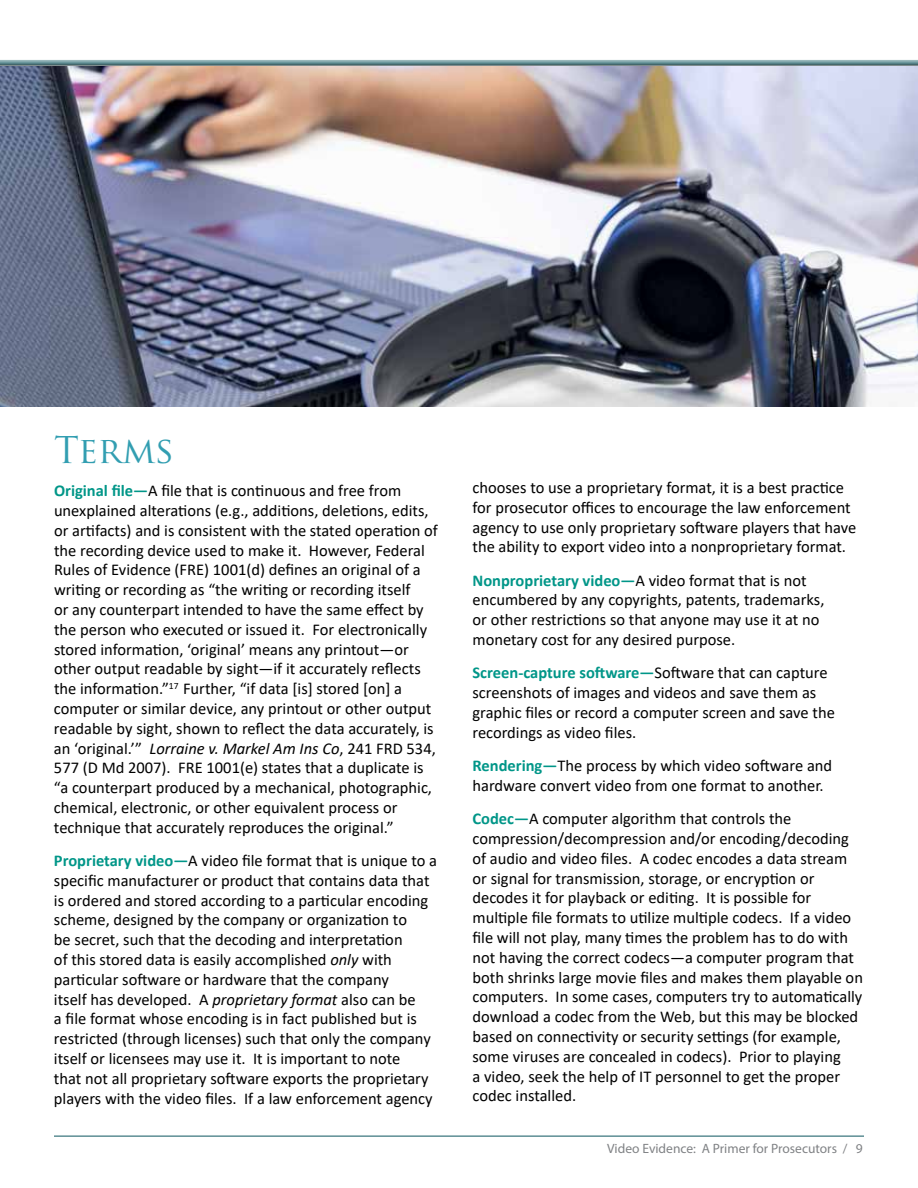
<style>
.page{position:relative;width:918px;height:1188px;background:#fff}
.page>*{position:absolute;margin:0;border:0;box-sizing:border-box;transform-origin:0 0}
.t1{font:36px "Trajan Pro";color:#329eb1}
.t2{font:16.5px/19.8px "Calibri";color:#000}
.t3{font:13.5px "Myriad Pro";color:#808285}
.s1{font-weight:700;color:#009688}
.s2{font-style:italic}
</style>
<div class="page">
<hr style="left:54px;top:1135px;width:810px;height:2px;background:#5d8e94">
<div style="left:0;top:59px;width:918px;height:9px;background:#000;opacity:.75"></div>
<img style="left:0;top:66px;width:918px;height:340px">
<h1 class="t1" style="left:54px;top:427px;width:122px">Terms</h1>
<p class="t2" style="left:54px;top:482px;width:386px"><span class="s1">Original file—</span>A file that is continuous and free from unexplained alterations (e.g., additions, deletions, edits, or artifacts) and is consistent with the stated operation of the recording device used to make it. However, Federal Rules of Evidence (FRE) 1001(d) defines an original of a writing or recording as “the writing or recording itself<br>or any counterpart intended to have the same effect by the person who executed or issued it. For electronically stored information, ‘original’ means any printout—or other output readable by sight—if it accurately reflects the information.”<sup>17</sup> Further, “if data [is] stored [on] a computer or similar device, any printout or other output readable by sight, shown to reflect the data accurately, is an ‘original.’” <span class="s2">Lorraine v. Markel Am Ins Co</span>, 241 FRD 534, 577 (D Md 2007). FRE 1001(e) states that a duplicate is “a counterpart produced by a mechanical, photographic, chemical, electronic, or other equivalent process or technique that accurately reproduces the original.”</p>
<p class="t2" style="left:54px;top:851px;width:385px"><span class="s1">Proprietary video—</span>A video file format that is unique to a specific manufacturer or product that contains data that is ordered and stored according to a particular encoding scheme, designed by the company or organization to<br>be secret, such that the decoding and interpretation<br>of this stored data is easily accomplished <span class="s2">only</span> with particular software or hardware that the company<br>itself has developed. A <span class="s2">proprietary format</span> also can be<br>a file format whose encoding is in fact published but is restricted (through licenses) such that only the company itself or licensees may use it. It is important to note<br>that not all proprietary software exports the proprietary players with the video files. If a law enforcement agency</p>
<p class="t2" style="left:473px;top:478px;width:385px">chooses to use a proprietary format, it is a best practice for prosecutor offices to encourage the law enforcement agency to use only proprietary software players that have the ability to export video into a nonproprietary format.</p>
<p class="t2" style="left:473px;top:571px;width:354px"><span class="s1">Nonproprietary video—</span>A video format that is not encumbered by any copyrights, patents, trademarks, or other restrictions so that anyone may use it at no monetary cost for any desired purpose.</p>
<p class="t2" style="left:473px;top:664px;width:364px"><span class="s1">Screen-capture software—</span>Software that can capture screenshots of images and videos and save them as graphic files or record a computer screen and save the recordings as video files.</p>
<p class="t2" style="left:473px;top:756px;width:361px"><span class="s1">Rendering—</span>The process by which video software and hardware convert video from one format to another.</p>
<p class="t2" style="left:473px;top:809px;width:392px"><span class="s1">Codec—</span>A computer algorithm that controls the compression/decompression and/or encoding/decoding of audio and video files. A codec encodes a data stream or signal for transmission, storage, or encryption or decodes it for playback or editing. It is possible for multiple file formats to utilize multiple codecs. If a video file will not play, many times the problem has to do with not having the correct codecs—a computer program that both shrinks large movie files and makes them playable on computers. In some cases, computers try to automatically download a codec from the Web, but this may be blocked based on connectivity or security settings (for example, some viruses are concealed in codecs). Prior to playing<br>a video, seek the help of IT personnel to get the proper codec installed.</p>
<p class="t3" style="left:607px;top:1140px;width:257px">Video Evidence: A Primer for Prosecutors / 9</p>
</div>
